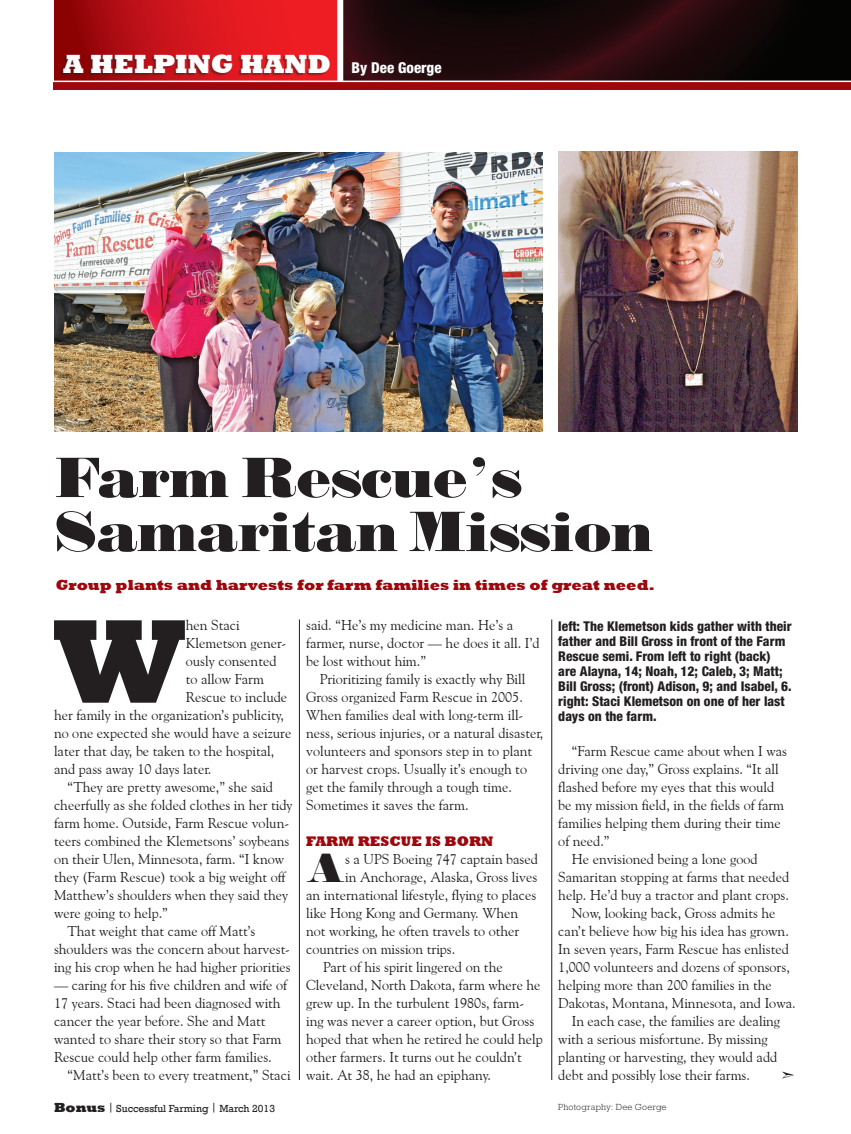
<style>
.page{position:relative;width:851px;height:1134px;background:#fff}
.page>*{position:absolute;margin:0;border:0;box-sizing:border-box;transform-origin:0 0}
.t1{font:800 120.3px "Rockwell";color:#231f20}
.t2{font:54px/54px "Falstaff MT Std";letter-spacing:-.03em;color:#231f20}
.t3{font:39px "Falstaff MT Std";color:#231f20}
.t4{font:800 27px "Rockwell";color:#fff}
.t5{font:800 15px "Rockwell";color:#9d070d}
.t6{font:14.25px/18px "Goudy Old Style BT";color:#231f20}
.t7{font:800 14.25px "Rockwell";color:#9d070d}
.t8{font:800 condensed 13.5px/15px "Helvetica Neue LT Std";color:#231f20}
.t9{font:10.5px "Rockwell";color:#231f20}
.t10{font:300 9px "Rockwell Std";letter-spacing:.02em;color:#231f20}
.s1{font-family:"Helvetica Neue LT Std";font-stretch:condensed;font-size:15px}
.s2{font-weight:800;font-size:13.5px}
</style>
<div class="page">
<img style="left:343px;top:0;width:507px;height:81px">
<div style="left:54px;top:81px;width:796px;height:9px;background:#9d070d"></div>
<svg style="left:54px;top:0;width:283px;height:81px;background:#cb151b"></svg>
<img style="left:54px;top:152px;width:489px;height:279px">
<div style="left:60px;top:55px;width:380px;height:24px;background:#231f20;opacity:.45"></div>
<hr style="left:48px;top:81px;width:802px;height:1px;background:#fff">
<div style="left:337px;top:0;width:6px;height:81px;background:#fff"></div>
<hr style="left:299px;top:619px;width:1px;height:461px;background:#231f20">
<hr style="left:551px;top:620px;width:1px;height:460px;background:#231f20">
<img style="left:558px;top:152px;width:239px;height:280px">
<h3 class="t4" style="left:63px;top:48px;width:380px">a helping hand <span class="s1">By Dee Goerge</span></h3>
<h2 class="t2" style="left:54px;top:451px;width:600px">Farm Rescue’s<br>Samaritan Mission</h2>
<p class="t5" style="left:56px;top:576px;width:600px">Group plants and harvests for farm families in times of great need.</p>
<h1 class="t1" style="left:53px;top:592px;width:134px">W</h1>
<p class="t6" style="left:186px;top:616px;width:55px">hen Staci</p>
<p class="t6" style="left:306px;top:616px;width:235px">said. “He’s my medicine man. He’s a farmer, nurse, doctor — he does it all. I’d be lost without him.”</p>
<p class="t6" style="left:306px;top:670px;width:238px;text-indent:13px">Prioritizing family is exactly why Bill Gross organized Farm Rescue in 2005.<br>When families deal with long-term ill&shy;ness, serious injuries, or a natural disaster, volunteers and sponsors step in to plant or harvest crops. Usually it’s enough to get the family through a tough time.<br>Sometimes it saves the farm.</p>
<p class="t7" style="left:306px;top:833px;width:189px">farm rescue is born</p>
<h3 class="t3" style="left:306px;top:845px;width:41px">A</h3>
<p class="t6" style="left:345px;top:850px;width:194px">s a UPS Boeing 747 captain based</p>
<p class="t8" style="left:558px;top:618px;width:235px">left: The Klemetson kids gather with their father and Bill Gross in front of the Farm Rescue semi. From left to right (back) are Alayna, 14; Noah, 12; Caleb, 3; Matt; Bill Gross; (front) Adison, 9; and Isabel, 6. right: Staci Klemetson on one of her last days on the farm.</p>
<p class="t6" style="left:186px;top:634px;width:102px">Klemetson gener-</p>
<p class="t6" style="left:186px;top:652px;width:92px">ously consented</p>
<p class="t6" style="left:186px;top:670px;width:80px">to allow Farm</p>
<p class="t6" style="left:186px;top:688px;width:103px">Rescue to include</p>
<p class="t6" style="left:54px;top:706px;width:231px">her family in the organization’s publicity,</p>
<p class="t6" style="left:54px;top:724px;width:239px">no one expected she would have a seizure</p>
<p class="t6" style="left:54px;top:742px;width:222px">later that day, be taken to the hospital,</p>
<p class="t6" style="left:54px;top:760px;width:159px">and pass away 10 days later.</p>
<p class="t6" style="left:67px;top:778px;width:207px">“They are pretty awesome,” she said</p>
<p class="t6" style="left:54px;top:796px;width:240px">cheerfully as she folded clothes in her tidy</p>
<p class="t6" style="left:54px;top:814px;width:236px">farm home. Outside, Farm Rescue volun-</p>
<p class="t6" style="left:54px;top:832px;width:237px">teers combined the Klemetsons’ soybeans</p>
<p class="t6" style="left:54px;top:850px;width:232px">on their Ulen, Minnesota, farm. “I know</p>
<p class="t6" style="left:54px;top:868px;width:233px">they (Farm Rescue) took a big weight off</p>
<p class="t6" style="left:54px;top:886px;width:236px">Matthew’s shoulders when they said they</p>
<p class="t6" style="left:54px;top:904px;width:115px">were going to help.”</p>
<p class="t6" style="left:67px;top:922px;width:189px">That weight that came off Matt’s</p>
<p class="t6" style="left:54px;top:940px;width:237px">shoulders was the concern about harvest-</p>
<p class="t6" style="left:54px;top:958px;width:238px">ing his crop when he had higher priorities</p>
<p class="t6" style="left:54px;top:976px;width:234px">— caring for his five children and wife of 17 years. Staci had been diagnosed with cancer the year before. She and Matt wanted to share their story so that Farm Rescue could help other farm families.</p>
<p class="t6" style="left:67px;top:1066px;width:224px">“Matt’s been to every treatment,” Staci</p>
<p class="t6" style="left:571px;top:742px;width:217px">“Farm Rescue came about when I was</p>
<p class="t6" style="left:558px;top:760px;width:222px">driving one day,” Gross explains. “It all</p>
<p class="t6" style="left:558px;top:778px;width:218px">flashed before my eyes that this would</p>
<p class="t6" style="left:558px;top:796px;width:227px">be my mission field, in the fields of farm</p>
<p class="t6" style="left:558px;top:814px;width:224px">families helping them during their time</p>
<p class="t6" style="left:558px;top:832px;width:53px">of need.”</p>
<p class="t6" style="left:571px;top:850px;width:187px">He envisioned being a lone good</p>
<p class="t6" style="left:558px;top:868px;width:233px">Samaritan stopping at farms that needed</p>
<p class="t6" style="left:558px;top:886px;width:232px">help. He’d buy a tractor and plant crops.</p>
<p class="t6" style="left:571px;top:904px;width:205px">Now, looking back, Gross admits he</p>
<p class="t6" style="left:558px;top:922px;width:232px">can’t believe how big his idea has grown.</p>
<p class="t6" style="left:558px;top:940px;width:232px">In seven years, Farm Rescue has enlisted</p>
<p class="t6" style="left:558px;top:958px;width:233px">1,000 volunteers and dozens of sponsors,</p>
<p class="t6" style="left:558px;top:976px;width:215px">helping more than 200 families in the</p>
<p class="t6" style="left:558px;top:994px;width:239px">Dakotas, Montana, Minnesota, and Iowa.</p>
<p class="t6" style="left:571px;top:1012px;width:210px">In each case, the families are dealing</p>
<p class="t6" style="left:558px;top:1030px;width:211px">with a serious misfortune. By missing</p>
<p class="t6" style="left:558px;top:1048px;width:221px">planting or harvesting, they would add</p>
<p class="t6" style="left:558px;top:1066px;width:193px">debt and possibly lose their farms.</p>
<p class="t6" style="left:345px;top:868px;width:193px">in Anchorage, Alaska, Gross lives</p>
<p class="t6" style="left:306px;top:886px;width:232px">an international lifestyle, flying to places</p>
<p class="t6" style="left:306px;top:904px;width:213px">like Hong Kong and Germany. When</p>
<p class="t6" style="left:306px;top:922px;width:215px">not working, he often travels to other</p>
<p class="t6" style="left:306px;top:940px;width:151px">countries on mission trips.</p>
<p class="t6" style="left:323px;top:958px;width:181px">Part of his spirit lingered on the</p>
<p class="t6" style="left:306px;top:976px;width:236px">Cleveland, North Dakota, farm where he</p>
<p class="t6" style="left:306px;top:994px;width:219px">grew up. In the turbulent 1980s, farm-</p>
<p class="t6" style="left:306px;top:1012px;width:229px">ing was never a career option, but Gross</p>
<p class="t6" style="left:306px;top:1030px;width:238px">hoped that when he retired he could help</p>
<p class="t6" style="left:306px;top:1048px;width:217px">other farmers. It turns out he couldn’t</p>
<p class="t6" style="left:306px;top:1066px;width:186px">wait. At 38, he had an epiphany.</p>
<p class="t9" style="left:54px;top:1102px;width:222px"><span class="s2">Bonus</span> | Successful Farming | March 2013</p>
<p class="t10" style="left:558px;top:1102px;width:110px">Photography: Dee Goerge</p>
</div>
